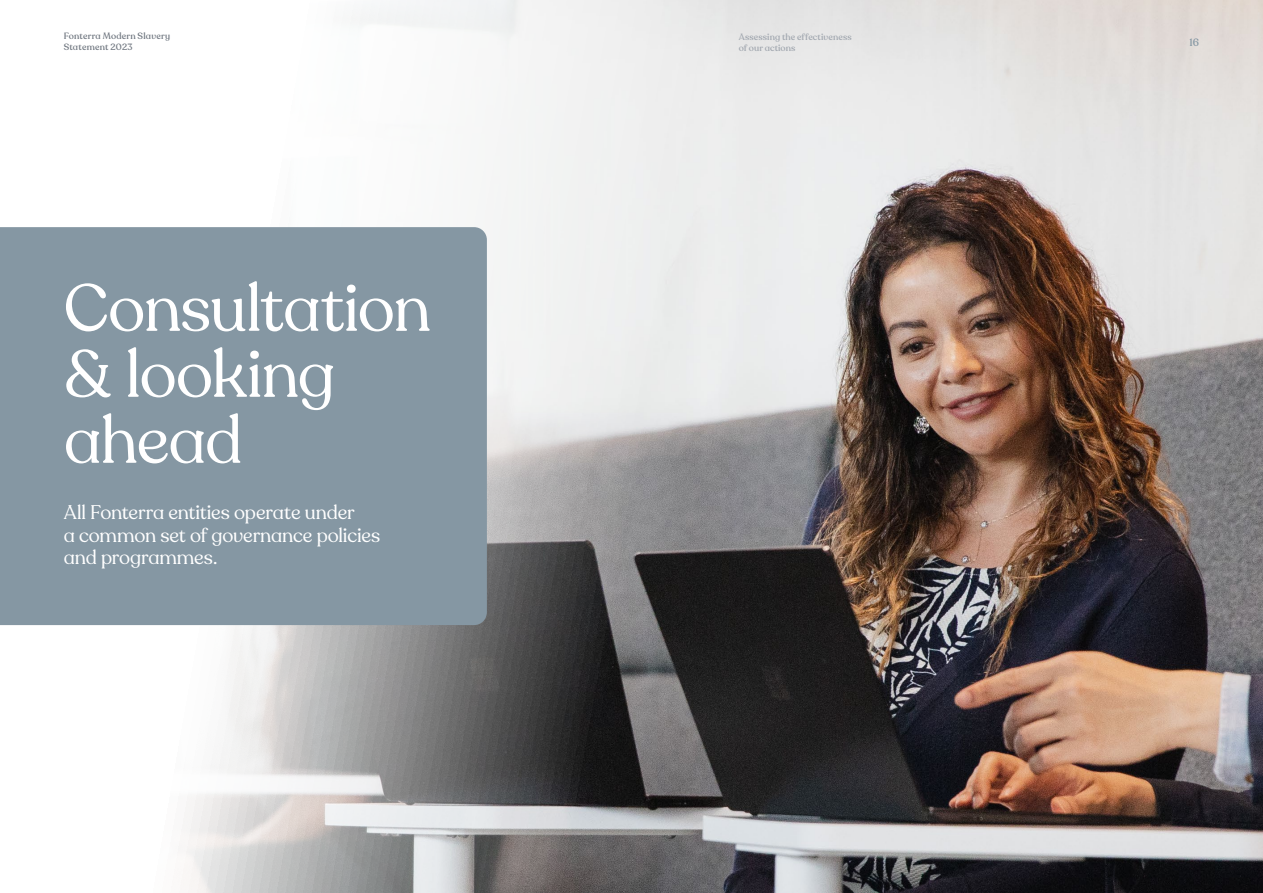
<style>
.page{position:relative;width:1263px;height:893px;background:#fff}
.page>*{position:absolute;margin:0;border:0;box-sizing:border-box;transform-origin:0 0}
.t1{font:66px/66px "Recoleta Alt";letter-spacing:-.02em;color:#fff}
.t2{font:19.5px/22.5px "Recoleta Alt";letter-spacing:-.01em;color:#fff}
.t3{font:500 10.5px "Recoleta Alt";color:#8597a3}
.t4{font:500 9px/10.5px "Recoleta Alt";letter-spacing:.01em;color:#a2a8b0}
.t5{font:500 9px/10.8px "Recoleta Alt";letter-spacing:.02em;color:#727982}
</style>
<div class="page">
<img style="left:0;top:0;width:1263px;height:893px">
<div style="left:0;top:227px;width:487px;height:398px;background:#8597a3"></div>
<p class="t5" style="left:64px;top:31px;width:108px">Fonterra Modern Slavery<br>Statement 2023</p>
<p class="t4" style="left:739px;top:32px;width:114px">Assessing the effectiveness of our actions</p>
<h1 class="t1" style="left:64px;top:276px;width:369px">Consultation &amp; looking ahead</h1>
<p class="t2" style="left:64px;top:502px;width:318px">All Fonterra entities operate under<br>a common set of governance policies and programmes.</p>
<p class="t3" style="left:1189px;top:36px;width:11px">16</p>
</div>
